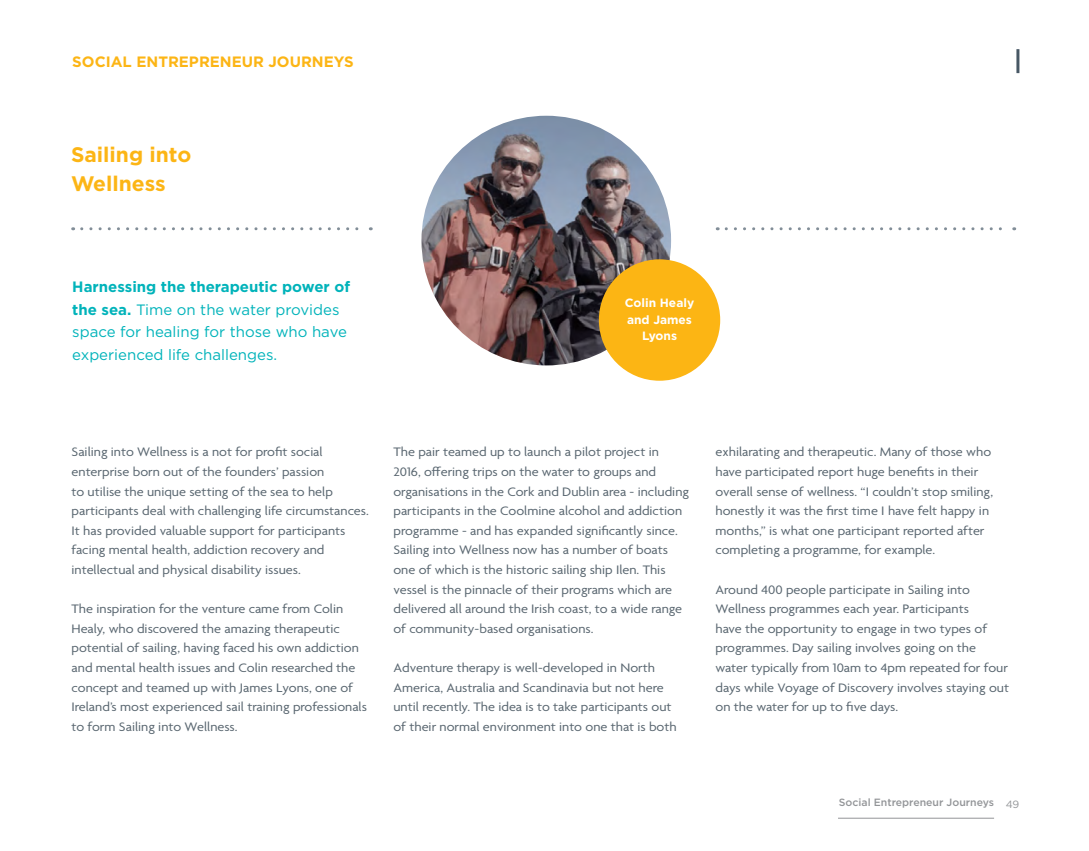
<style>
.page{position:relative;width:1089px;height:851px;background:#fff}
.page>*{position:absolute;margin:0;border:0;box-sizing:border-box;transform-origin:0 0}
.t1{font:700 21px/28.5px "Gotham";color:#fcb515}
.t2{font:15px/22.5px "Gotham";color:#00b3ba}
.t3{font:700 15px "Gotham";color:#fcb515}
.t4{font:13.35px/19.6px "Agenda";color:#596670;scale:1.07 1}
.t5{font:700 12px/16.5px "Gotham";color:#fff;text-align:center}
.t6{font:500 10.5px "Gotham";color:#939598}
.t7{font:10.5px "Gotham";color:#939598}
.s1{font-weight:700}
</style>
<div class="page">
<hr style="left:838px;top:817px;width:156px;height:1px;background:#939598">
<img style="left:421px;top:116px;width:250px;height:249px;border-radius:125px">
<div style="left:599px;top:259px;width:121px;height:121px;background:#fcb514;border-radius:50%"></div>
<svg style="left:726px;top:227px;width:288px;height:3px"></svg>
<svg style="left:82px;top:227px;width:289px;height:3px"></svg>
<hr style="left:1016px;top:49px;width:3px;height:24px;background:#485865">
<p class="t3" style="left:72px;top:53px;width:283px">SOCIAL ENTREPRENEUR JOURNEYS</p>
<h1 class="t1" style="left:71px;top:140px;width:122px">Sailing into<br>Wellness</h1>
<p class="t2" style="left:72px;top:275px;width:279px"><span class="s1">Harnessing the therapeutic power of the sea.</span> Time on the water provides space for healing for those who have experienced life challenges.</p>
<p class="t5" style="left:625px;top:294px;width:71px">Colin Healy and James<br>Lyons</p>
<p class="t4" style="left:72px;top:443px;width:279px">Sailing into Wellness is a not for profit social enterprise born out of the founders’ passion<br>to utilise the unique setting of the sea to help participants deal with challenging life circumstances.<br>It has provided valuable support for participants facing mental health, addiction recovery and intellectual and physical disability issues.</p>
<p class="t4" style="left:72px;top:599px;width:277px">The inspiration for the venture came from Colin Healy, who discovered the amazing therapeutic potential of sailing, having faced his own addiction and mental health issues and Colin researched the concept and teamed up with James Lyons, one of Ireland’s most experienced sail training professionals to form Sailing into Wellness.</p>
<p class="t4" style="left:393px;top:443px;width:278px">The pair teamed up to launch a pilot project in 2016, offering trips on the water to groups and organisations in the Cork and Dublin area - including participants in the Coolmine alcohol and addiction programme - and has expanded significantly since.<br>Sailing into Wellness now has a number of boats one of which is the historic sailing ship Ilen. This vessel is the pinnacle of their programs which are delivered all around the Irish coast, to a wide range of community-based organisations.</p>
<p class="t4" style="left:393px;top:658px;width:266px">Adventure therapy is well-developed in North America, Australia and Scandinavia but not here until recently. The idea is to take participants out of their normal environment into one that is both</p>
<p class="t4" style="left:715px;top:443px;width:261px">exhilarating and therapeutic. Many of those who have participated report huge benefits in their overall sense of wellness. “I couldn’t stop smiling, honestly it was the first time I have felt happy in months,” is what one participant reported after completing a programme, for example.</p>
<p class="t4" style="left:715px;top:580px;width:276px">Around 400 people participate in Sailing into Wellness programmes each year. Participants<br>have the opportunity to engage in two types of programmes. Day sailing involves going on the water typically from 10am to 4pm repeated for four days while Voyage of Discovery involves staying out on the water for up to five days.</p>
<p class="t6" style="left:838px;top:796px;width:157px">Social Entrepreneur Journeys</p>
<p class="t7" style="left:1005px;top:797px;width:15px">49</p>
</div>
